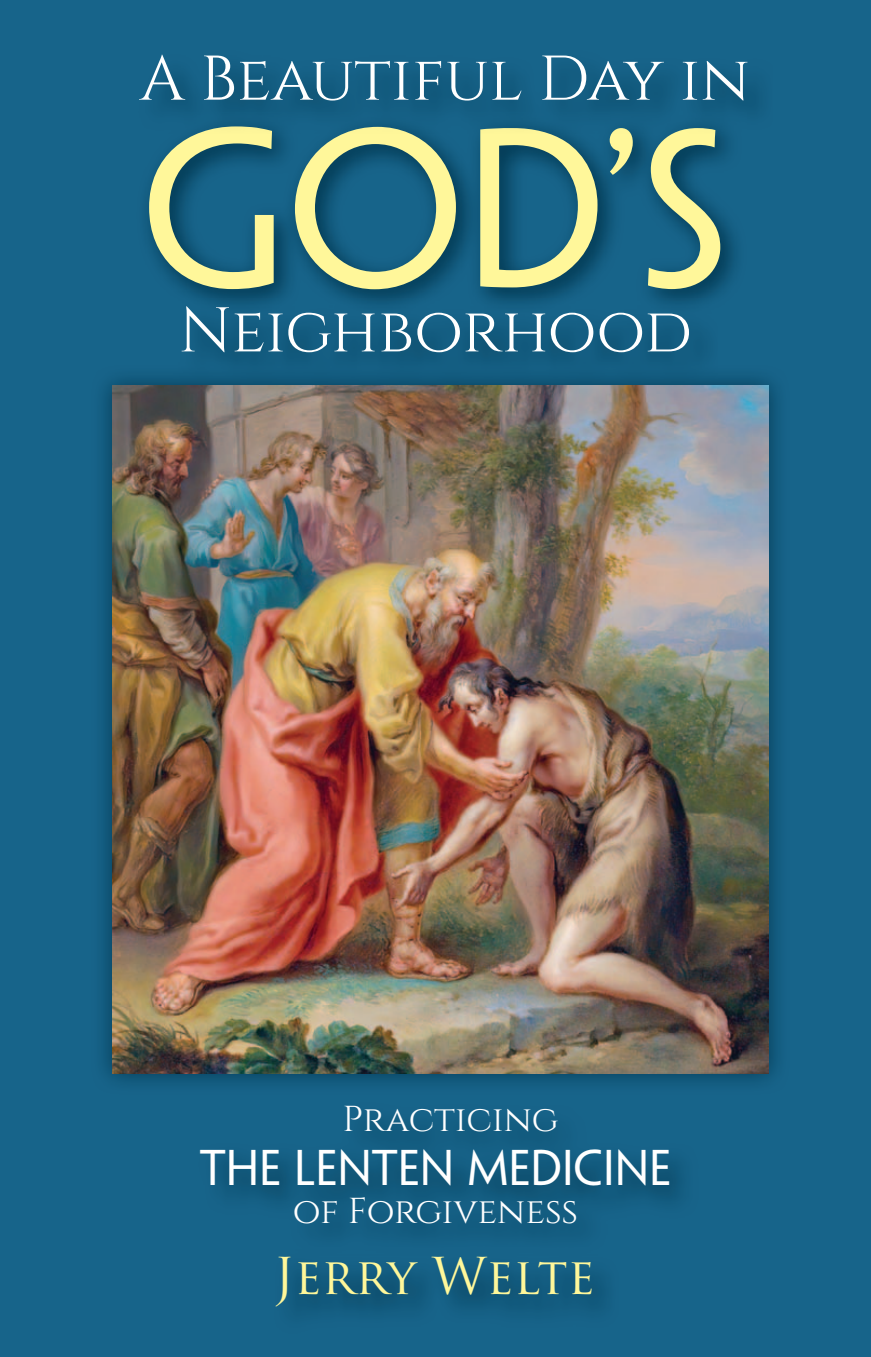
<style>
.page{position:relative;width:871px;height:1357px;background:#17648a}
.page>*{position:absolute;margin:0;border:0;box-sizing:border-box;transform-origin:0 0}
.t1{font:202.5px "Penumbra Sans Std";color:#fff79a}
.t2{font:63px "Cinzel";letter-spacing:-.005em;color:#fff}
.t3{font:49.5px "Trajan Pro";color:#fff79a}
.t4{font:45px "Penumbra Sans Std";color:#fff}
.t5{font:36px "Cinzel";color:#fff}
</style>
<div class="page">
<img style="left:103px;top:377px;width:675px;height:706px">
<img style="left:112px;top:386px;width:656px;height:688px">
<img style="left:149px;top:133px;width:571px;height:156px">
<img style="left:152px;top:126px;width:568px;height:7px">
<img style="left:173px;top:298px;width:545px;height:87px">
<p class="t2" style="left:140px;top:42px;width:611px">A Beautiful Day in</p>
<h1 class="t1" style="left:141px;top:90px;width:590px">God’s</h1>
<p class="t2" style="left:179px;top:294px;width:515px">Neighborhood</p>
<p class="t5" style="left:342px;top:1098px;width:218px">Practicing</p>
<p class="t4" style="left:200px;top:1141px;width:473px">THE LENTEN MEDICINE</p>
<p class="t5" style="left:293px;top:1189px;width:287px">of Forgiveness</p>
<p class="t3" style="left:274px;top:1244px;width:322px">Jerry Welte</p>
</div>
